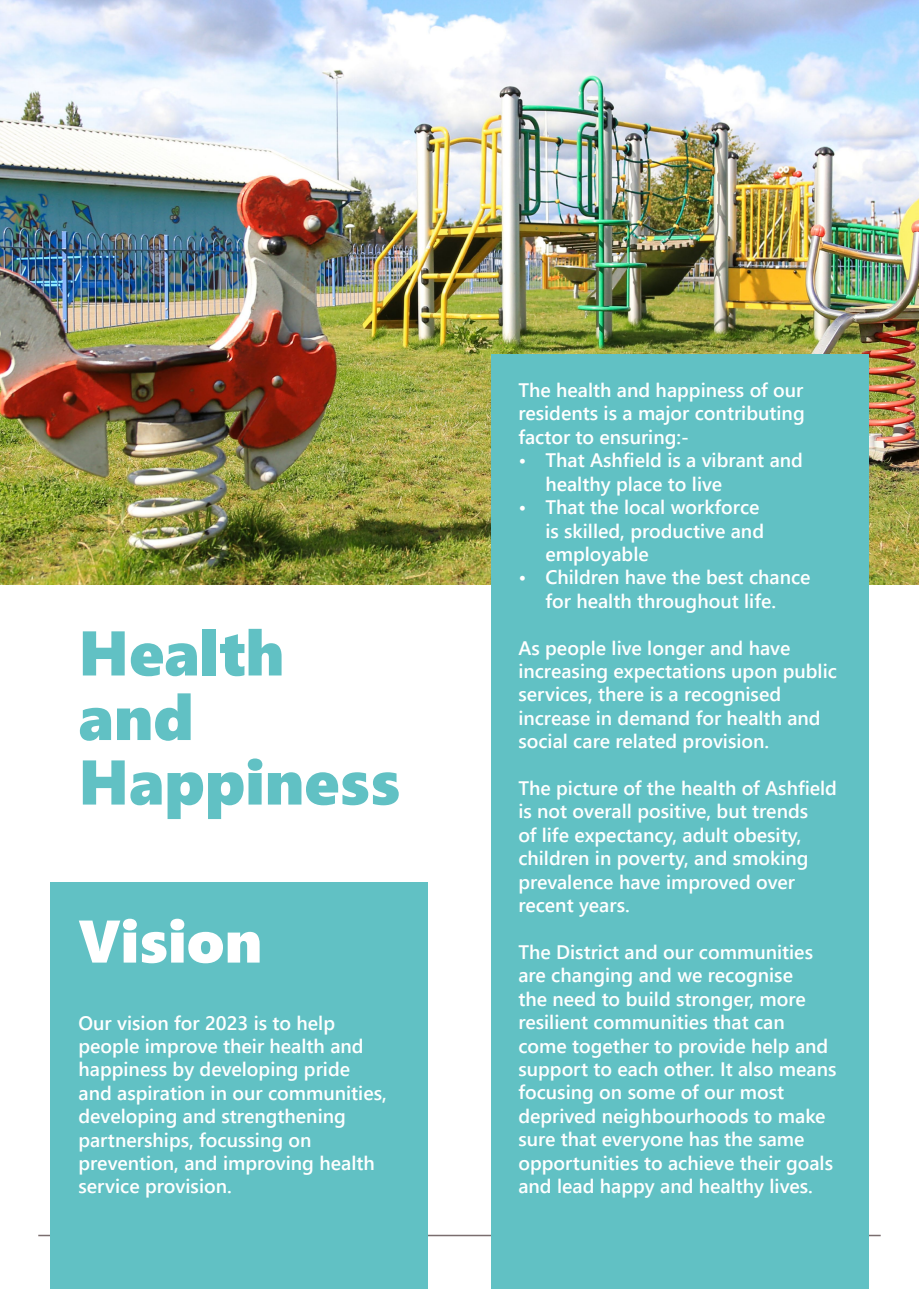
<style>
.page{position:relative;width:919px;height:1289px;background:#fff}
.page>*{position:absolute;margin:0;border:0;box-sizing:border-box;transform-origin:0 0}
.t1{font:63px/64.5px "Segoe UI Black";color:#61c1c4}
.t2{font:60px "Segoe UI Black";color:#fff}
.t3{font:600 19.5px/23.4px "Segoe UI";color:#fff}
</style>
<div class="page">
<hr style="left:38px;top:1234px;width:842px;height:2px;background:#7a6d6e">
<img style="left:0;top:0;width:918px;height:585px">
<div style="left:51px;top:882px;width:377px;height:406px;background:#61c1c4"></div>
<div style="left:491px;top:354px;width:377px;height:934px;background:#61c1c4"></div>
<p class="t1" style="left:78px;top:617px;width:323px">Health and<br>Happiness</p>
<p class="t2" style="left:78px;top:897px;width:185px">Vision</p>
<p class="t3" style="left:78px;top:1009px;width:310px">Our vision for 2023 is to help people improve their health and happiness by developing pride and aspiration in our communities, developing and strengthening partnerships, focussing on prevention, and improving health service provision.</p>
<p class="t3" style="left:518px;top:377px;width:288px;text-align:justify">The health and happiness of our residents is a major contributing factor to ensuring:-</p>
<p class="t3" style="left:545px;top:447px;width:259px;text-indent:-27px">• That Ashfield is a vibrant and healthy place to live</p>
<p class="t3" style="left:545px;top:494px;width:220px;text-indent:-27px">• That the local workforce is skilled, productive and employable</p>
<p class="t3" style="left:518px;top:564px;width:294px;text-align:center">• Children have the best chance for health throughout life.</p>
<p class="t3" style="left:518px;top:634px;width:320px">As people live longer and have increasing expectations upon public services, there is a recognised increase in demand for health and social care related provision.</p>
<p class="t3" style="left:518px;top:774px;width:320px">The picture of the health of Ashfield is not overall positive, but trends<br>of life expectancy, adult obesity, children in poverty, and smoking prevalence have improved over recent years.</p>
<p class="t3" style="left:518px;top:938px;width:319px">The District and our communities are changing and we recognise<br>the need to build stronger, more resilient communities that can come together to provide help and support to each other. It also means focusing on some of our most deprived neighbourhoods to make sure that everyone has the same opportunities to achieve their goals and lead happy and healthy lives.</p>
</div>
